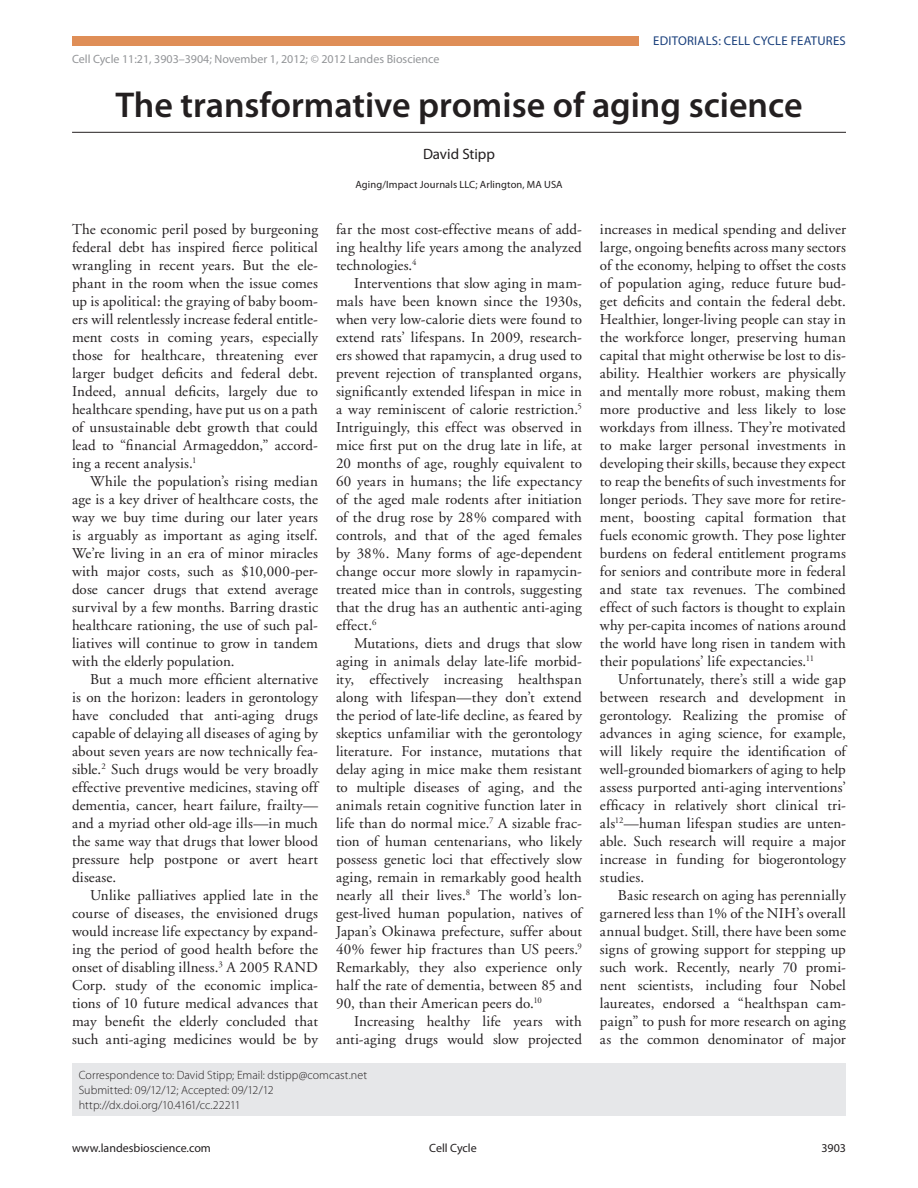
<style>
.page{position:relative;width:918px;height:1188px;background:#fff}
.page>*{position:absolute;margin:0;border:0;box-sizing:border-box;transform-origin:0 0}
.t1{font:600 36px "Myriad Pro";color:#231f20}
.t2{font:15px/18px "Adobe Garamond";letter-spacing:.01em;color:#231f20;text-align:justify}
.t3{font:15px "Myriad Pro";color:#231f20}
.t4{font:12.75px "Myriad Pro";letter-spacing:.02em;color:#193f7c}
.t5{font:300 12px/15px "Myriad Pro";letter-spacing:.005em;color:#231f20}
.t6{font:12px "Myriad Pro";color:#939598}
.t7{font:12px "Myriad Pro";color:#231f20}
.t8{font:10.5px "Myriad Pro";letter-spacing:.01em;color:#231f20}
</style>
<div class="page">
<div style="left:72px;top:36px;width:566px;height:10px;background:#df8e57"></div>
<hr style="left:72px;top:132px;width:774px;height:1px;background:#231f20">
<div style="left:72px;top:1063px;width:774px;height:53px;background:#e6e7e9"></div>
<p class="t6" style="left:72px;top:52px;width:369px">Cell Cycle 11:21, 3903–3904; November 1, 2012; © 2012 Landes Bioscience</p>
<p class="t4" style="left:653px;top:32px;width:122px">Editorials: Cell Cycle</p>
<p class="t4" style="left:791px;top:32px;width:57px">Features</p>
<h1 class="t1" style="left:115px;top:82px;width:689px">The transformative promise of aging science</h1>
<p class="t3" style="left:423px;top:145px;width:73px">David Stipp</p>
<p class="t8" style="left:355px;top:178px;width:196px">Aging/Impact Journals LLC; Arlington, MA USA</p>
<p class="t2" style="left:72px;top:221px;width:248px">The economic peril posed by burgeoning federal debt has inspired fierce political wrangling in recent years. But the ele&shy;phant in the room when the issue comes up is apolitical: the graying of baby boom&shy;ers will relentlessly increase federal entitle&shy;ment costs in coming years, especially those for healthcare, threatening ever larger budget deficits and federal debt.<br>Indeed, annual deficits, largely due to healthcare spending, have put us on a path of unsustainable debt growth that could lead to “financial Armageddon,” accord&shy;ing a recent analysis.<sup>1</sup></p>
<p class="t2" style="left:72px;top:473px;width:248px;text-indent:18px">While the population’s rising median age is a key driver of healthcare costs, the way we buy time during our later years is arguably as important as aging itself.<br>We’re living in an era of minor miracles with major costs, such as $10,000-per&shy;dose cancer drugs that extend average survival by a few months. Barring drastic healthcare rationing, the use of such pal&shy;liatives will continue to grow in tandem with the elderly population.</p>
<p class="t2" style="left:72px;top:671px;width:248px;text-indent:18px">But a much more efficient alternative is on the horizon: leaders in gerontology have concluded that anti-aging drugs capable of delaying all diseases of aging by about seven years are now technically fea&shy;sible.<sup>2</sup> Such drugs would be very broadly effective preventive medicines, staving off dementia, cancer, heart failure, frailty— and a myriad other old-age ills—in much the same way that drugs that lower blood pressure help postpone or avert heart disease.</p>
<p class="t2" style="left:72px;top:887px;width:248px;text-indent:18px">Unlike palliatives applied late in the course of diseases, the envisioned drugs would increase life expectancy by expand&shy;ing the period of good health before the onset of disabling illness.<sup>3</sup> A 2005 RAND Corp. study of the economic implica&shy;tions of 10 future medical advances that may benefit the elderly concluded that such anti-aging medicines would be by</p>
<p class="t2" style="left:336px;top:221px;width:247px">far the most cost-effective means of add&shy;ing healthy life years among the analyzed technologies.<sup>4</sup></p>
<p class="t2" style="left:336px;top:275px;width:247px;text-indent:18px">Interventions that slow aging in mam&shy;mals have been known since the 1930s, when very low-calorie diets were found to extend rats’ lifespans. In 2009, research&shy;ers showed that rapamycin, a drug used to prevent rejection of transplanted organs, significantly extended lifespan in mice in a way reminiscent of calorie restriction.<sup>5<br></sup>Intriguingly, this effect was observed in mice first put on the drug late in life, at 20 months of age, roughly equivalent to 60 years in humans; the life expectancy of the aged male rodents after initiation of the drug rose by 28% compared with controls, and that of the aged females by 38%. Many forms of age-dependent change occur more slowly in rapamycin&shy;treated mice than in controls, suggesting that the drug has an authentic anti-aging effect.<sup>6</sup></p>
<p class="t2" style="left:336px;top:635px;width:248px;text-indent:18px">Mutations, diets and drugs that slow aging in animals delay late-life morbid&shy;ity, effectively increasing healthspan along with lifespan—they don’t extend the period of late-life decline, as feared by skeptics unfamiliar with the gerontology literature. For instance, mutations that delay aging in mice make them resistant to multiple diseases of aging, and the animals retain cognitive function later in life than do normal mice.<sup>7</sup> A sizable frac&shy;tion of human centenarians, who likely possess genetic loci that effectively slow aging, remain in remarkably good health nearly all their lives.<sup>8</sup> The world’s lon&shy;gest-lived human population, natives of Japan’s Okinawa prefecture, suffer about 40% fewer hip fractures than US peers.<sup>9<br></sup>Remarkably, they also experience only half the rate of dementia, between 85 and 90, than their American peers do.<sup>10</sup></p>
<p class="t2" style="left:336px;top:1013px;width:247px;text-align:right">Increasing healthy life years with anti-aging drugs would slow projected</p>
<p class="t5" style="left:79px;top:1068px;width:290px">Correspondence to: David Stipp; Email: dstipp@comcast.net<br>Submitted: 09/12/12; Accepted: 09/12/12 http://dx.doi.org/10.4161/cc.22211</p>
<p class="t2" style="left:600px;top:221px;width:248px">increases in medical spending and deliver large, ongoing benefits across many sectors of the economy, helping to offset the costs of population aging, reduce future bud&shy;get deficits and contain the federal debt.<br>Healthier, longer-living people can stay in the workforce longer, preserving human capital that might otherwise be lost to dis&shy;ability. Healthier workers are physically and mentally more robust, making them more productive and less likely to lose workdays from illness. They’re motivated to make larger personal investments in developing their skills, because they expect to reap the benefits of such investments for longer periods. They save more for retire&shy;ment, boosting capital formation that fuels economic growth. They pose lighter burdens on federal entitlement programs for seniors and contribute more in federal and state tax revenues. The combined effect of such factors is thought to explain why per-capita incomes of nations around the world have long risen in tandem with their populations’ life expectancies.<sup>11</sup></p>
<p class="t2" style="left:600px;top:671px;width:247px;text-indent:18px">Unfortunately, there’s still a wide gap between research and development in gerontology. Realizing the promise of advances in aging science, for example, will likely require the identification of well-grounded biomarkers of aging to help assess purported anti-aging interventions’ efficacy in relatively short clinical tri&shy;als<sup>12</sup>—human lifespan studies are unten&shy;able. Such research will require a major increase in funding for biogerontology studies.</p>
<p class="t2" style="left:600px;top:887px;width:247px;text-indent:18px">Basic research on aging has perennially garnered less than 1% of the NIH’s overall annual budget. Still, there have been some signs of growing support for stepping up such work. Recently, nearly 70 promi&shy;nent scientists, including four Nobel laureates, endorsed a “healthspan cam&shy;paign” to push for more research on aging as the common denominator of major</p>
<p class="t7" style="left:72px;top:1141px;width:140px">www.landesbioscience.com</p>
<p class="t7" style="left:429px;top:1141px;width:49px">Cell Cycle</p>
<p class="t7" style="left:821px;top:1141px;width:26px">3903</p>
</div>
